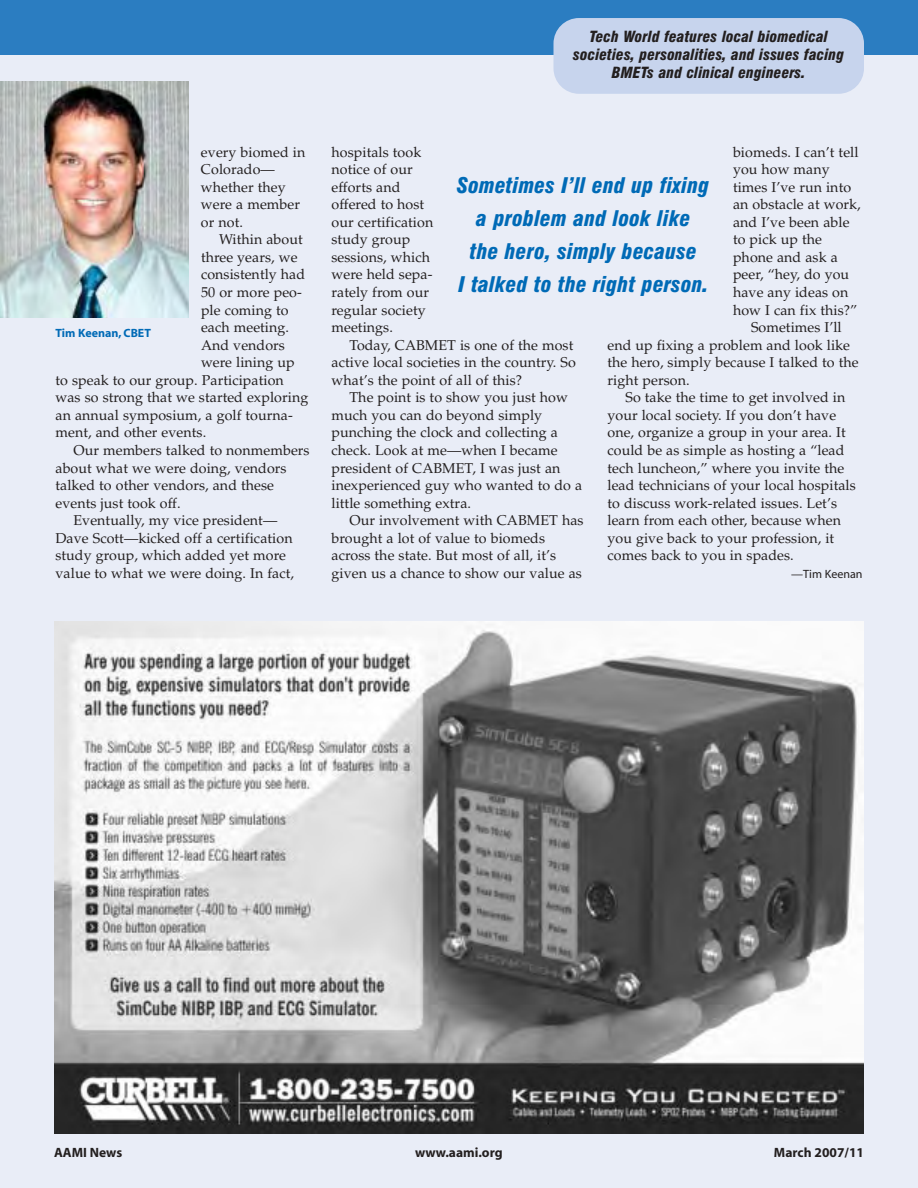
<style>
.page{position:relative;width:918px;height:1188px;background:#e9edf7}
.page>*{position:absolute;margin:0;border:0;box-sizing:border-box;transform-origin:0 0}
.t1{font:italic 900 condensed 21px/33px "Swiss 721 BT";letter-spacing:.01em;color:#006ab6;text-align:center}
.t2{font:italic 900 condensed 15px/18px "Swiss 721 BT";letter-spacing:.005em;color:#231f1f;text-align:center}
.t3{font:14.25px/17.5px "Palatino";letter-spacing:.005em;color:#231f1f}
.t4{font:13.5px "Myriad MM 700 600";color:#231f1f}
.t5{font:12px "Myriad MM 700 600";color:#006ab6}
.t6{font:12px "Myriad MM 406 600";color:#231f1f}
</style>
<div class="page">
<div style="left:0;top:0;width:918px;height:54px;background:#2b7dc1"></div>
<div style="left:554px;top:18px;width:310px;height:76px;background:#c7d4ed;border-radius:26px"></div>
<img style="left:54px;top:621px;width:810px;height:513px">
<img style="left:0;top:81px;width:189px;height:236px">
<p class="t2" style="left:573px;top:30px;width:272px">Tech World features local biomedical societies, personalities, and issues facing<br>BMETs and clinical engineers.</p>
<p class="t3" style="left:201px;top:145px;width:106px">every biomed in<br>Colorado— whether they were a member or not.</p>
<p class="t3" style="left:219px;top:232px;width:85px">Within about</p>
<p class="t3" style="left:201px;top:250px;width:98px">three years, we</p>
<p class="t3" style="left:201px;top:267px;width:106px">consistently had</p>
<p class="t3" style="left:201px;top:285px;width:102px">50 or more peo-</p>
<p class="t3" style="left:201px;top:303px;width:89px">ple coming to</p>
<p class="t3" style="left:201px;top:320px;width:90px">each meeting.</p>
<p class="t3" style="left:201px;top:338px;width:86px">And vendors</p>
<p class="t3" style="left:201px;top:355px;width:95px">were lining up</p>
<p class="t3" style="left:56px;top:373px;width:230px">to speak to our group. Participation</p>
<p class="t3" style="left:56px;top:390px;width:254px">was so strong that we started exploring</p>
<p class="t3" style="left:56px;top:408px;width:239px">an annual symposium, a golf tourna-</p>
<p class="t3" style="left:56px;top:425px;width:152px">ment, and other events.</p>
<p class="t3" style="left:74px;top:443px;width:238px">Our members talked to nonmembers</p>
<p class="t3" style="left:56px;top:461px;width:233px">about what we were doing, vendors</p>
<p class="t3" style="left:56px;top:478px;width:220px">talked to other vendors, and these</p>
<p class="t3" style="left:56px;top:496px;width:127px">events just took off.</p>
<p class="t3" style="left:74px;top:513px;width:205px">Eventually, my vice president—</p>
<p class="t3" style="left:56px;top:531px;width:239px">Dave Scott—kicked off a certification</p>
<p class="t3" style="left:56px;top:548px;width:232px">study group, which added yet more</p>
<p class="t3" style="left:56px;top:566px;width:240px">value to what we were doing. In fact,</p>
<p class="t5" style="left:56px;top:328px;width:97px">Tim Keenan, CBET</p>
<p class="t3" style="left:733px;top:145px;width:127px">biomeds. I can’t tell</p>
<p class="t3" style="left:733px;top:162px;width:98px">you how many</p>
<p class="t3" style="left:733px;top:180px;width:120px">times I’ve run into</p>
<p class="t3" style="left:733px;top:197px;width:129px">an obstacle at work,</p>
<p class="t3" style="left:733px;top:215px;width:118px">and I’ve been able</p>
<p class="t3" style="left:733px;top:232px;width:90px">to pick up the</p>
<p class="t3" style="left:733px;top:250px;width:106px">phone and ask a</p>
<p class="t3" style="left:733px;top:267px;width:118px">peer, “hey, do you</p>
<p class="t3" style="left:733px;top:285px;width:117px">have any ideas on</p>
<p class="t3" style="left:733px;top:303px;width:126px">how I can fix this?”</p>
<p class="t3" style="left:751px;top:320px;width:92px">Sometimes I’ll</p>
<p class="t3" style="left:608px;top:338px;width:244px">end up fixing a problem and look like</p>
<p class="t3" style="left:608px;top:355px;width:253px">the hero, simply because I talked to the</p>
<p class="t3" style="left:608px;top:373px;width:84px">right person.</p>
<p class="t3" style="left:626px;top:390px;width:221px">So take the time to get involved in</p>
<p class="t3" style="left:608px;top:408px;width:230px">your local society. If you don’t have</p>
<p class="t3" style="left:608px;top:425px;width:240px">one, organize a group in your area. It</p>
<p class="t3" style="left:608px;top:443px;width:239px">could be as simple as hosting a “lead</p>
<p class="t3" style="left:608px;top:461px;width:238px">tech luncheon,” where you invite the</p>
<p class="t3" style="left:608px;top:478px;width:250px">lead technicians of your local hospitals</p>
<p class="t3" style="left:608px;top:496px;width:231px">to discuss work-related issues. Let’s</p>
<p class="t3" style="left:608px;top:513px;width:235px">learn from each other, because when</p>
<p class="t3" style="left:608px;top:531px;width:228px">you give back to your profession, it</p>
<p class="t3" style="left:608px;top:548px;width:188px">comes back to you in spades.</p>
<p class="t6" style="left:791px;top:570px;width:73px">—Tim Keenan</p>
<p class="t3" style="left:332px;top:145px;width:103px">hospitals took notice of our efforts and offered to host our certification study group sessions, which were held sepa&shy;rately from our regular society meetings.</p>
<p class="t3" style="left:332px;top:338px;width:246px;text-indent:18px">Today, CABMET is one of the most active local societies in the country. So what’s the point of all of this?</p>
<p class="t3" style="left:332px;top:390px;width:252px;text-indent:18px">The point is to show you just how much you can do beyond simply punching the clock and collecting a check. Look at me—when I became president of CABMET, I was just an inexperienced guy who wanted to do a little something extra.</p>
<p class="t3" style="left:332px;top:513px;width:254px;text-indent:18px">Our involvement with CABMET has brought a lot of value to biomeds across the state. But most of all, it’s given us a chance to show our value as</p>
<h1 class="t1" style="left:457px;top:171px;width:254px">Sometimes I’ll end up fixing a problem and look like<br>the hero, simply because<br>I talked to the right person.</h1>
<p class="t4" style="left:54px;top:1147px;width:70px">AAMI News</p>
<p class="t4" style="left:415px;top:1147px;width:89px">www.aami.org</p>
<p class="t4" style="left:774px;top:1147px;width:92px">March 2007/11</p>
</div>
